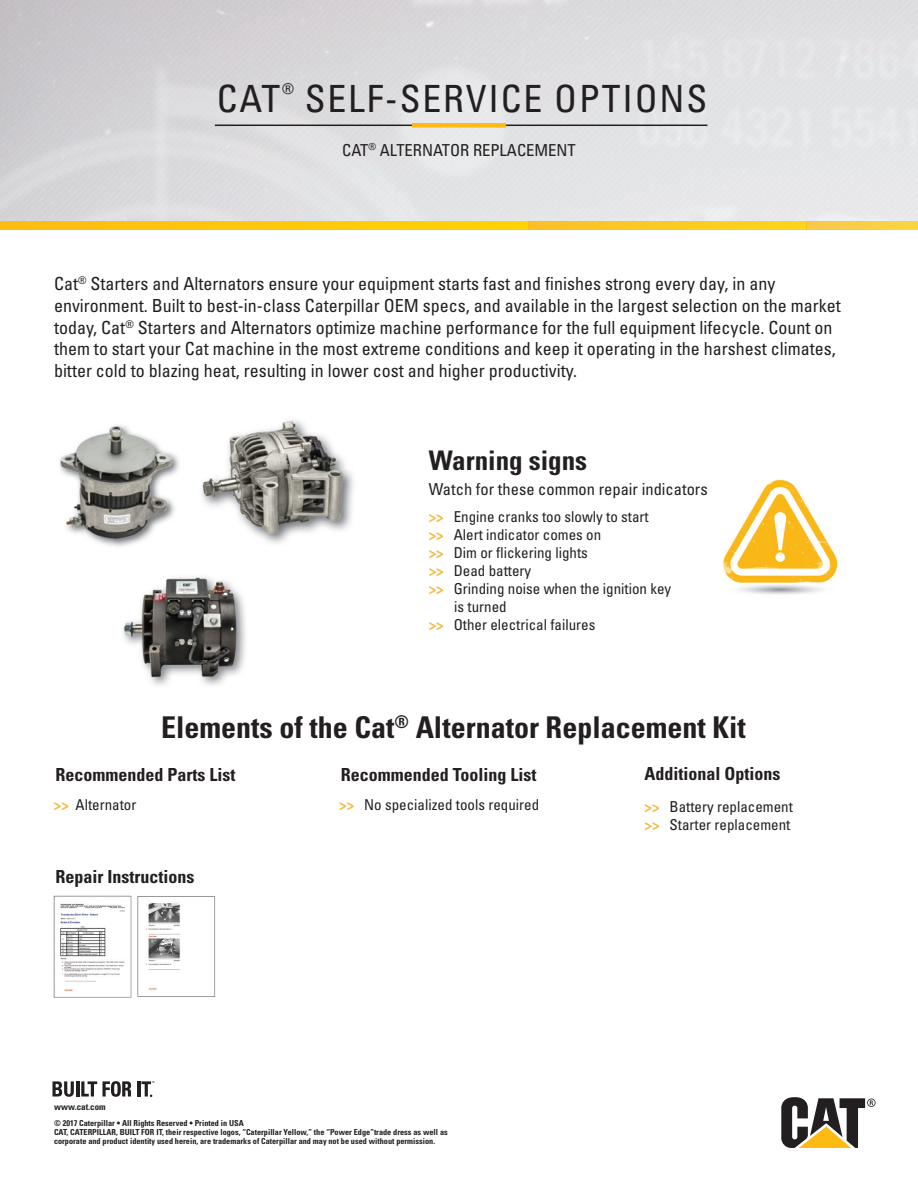
<style>
.page{position:relative;width:918px;height:1188px;background:#fff}
.page>*{position:absolute;margin:0;border:0;box-sizing:border-box;transform-origin:0 0}
.t1{font:condensed 37.5px "Univers";letter-spacing:.05em;color:#231f20}
.t2{font:700 condensed 30px "Univers LT Std";color:#231f20}
.t3{font:700 condensed 27px "Univers LT Std";color:#231f20}
.t4{font:condensed 18px/21.6px "Univers";color:#231f20}
.t5{font:700 condensed 18px "Univers LT Std";color:#231f20}
.t6{font:condensed 16.5px "Univers";color:#231f20}
.t7{font:condensed 15px "Univers";color:#231f20}
.t8{font:condensed 14.85px "Univers";color:#231f20}
.t9{font:700 condensed 9px "Univers LT Std";color:#231f20}
.t10{font:700 condensed 8.25px/9px "Univers LT Std";color:#231f20}
.s1{font-family:"Univers LT Std";font-weight:700;color:#f9b833}
</style>
<div class="page">
<div style="left:0;top:221px;width:528px;height:9px;background:#fec80c"></div>
<div style="left:528px;top:221px;width:278px;height:9px;background:#fbca23"></div>
<div style="left:806px;top:221px;width:112px;height:9px;background:#f9cf46"></div>
<svg style="left:781px;top:1097px;width:95px;height:51px"></svg>
<svg style="left:52px;top:1081px;width:22px;height:16px"></svg>
<hr style="left:76px;top:1081px;width:3px;height:16px;background:#231f20">
<svg style="left:81px;top:1081px;width:50px;height:16px"></svg>
<hr style="left:137px;top:1081px;width:3px;height:16px;background:#231f20">
<svg style="left:141px;top:1081px;width:13px;height:16px"></svg>
<img style="left:54px;top:896px;width:161px;height:101px">
<img style="left:723px;top:479px;width:115px;height:116px">
<hr style="left:215px;top:125px;width:492px;height:1px;background:#231f20">
<div style="left:412px;top:123px;width:94px;height:5px;background:#fcba13"></div>
<img style="left:59px;top:420px;width:295px;height:266px">
<p class="t1" style="left:217px;top:75px;width:65px">CAT</p>
<p class="t8" style="left:282px;top:80px;width:13px">®</p>
<p class="t1" style="left:305px;top:75px;width:404px">SELF-SERVICE OPTIONS</p>
<p class="t6" style="left:342px;top:140px;width:235px">CAT<sup>®</sup> ALTERNATOR REPLACEMENT</p>
<p class="t4" style="left:54px;top:273px;width:723px">Cat<sup>®</sup> Starters and Alternators ensure your equipment starts fast and finishes strong every day, in any</p>
<p class="t4" style="left:54px;top:295px;width:788px">environment. Built to best-in-class Caterpillar OEM specs, and available in the largest selection on the market today, Cat<sup>®</sup> Starters and Alternators optimize machine performance for the full equipment lifecycle. Count on them to start your Cat machine in the most extreme conditions and keep it operating in the harshest climates, bitter cold to blazing heat, resulting in lower cost and higher productivity.</p>
<p class="t3" style="left:429px;top:444px;width:160px">Warning signs</p>
<p class="t6" style="left:429px;top:479px;width:281px">Watch for these common repair indicators</p>
<p class="t7" style="left:429px;top:508px;width:221px"><span class="s1">&gt;&gt;</span> Engine cranks too slowly to start</p>
<p class="t7" style="left:429px;top:526px;width:174px"><span class="s1">&gt;&gt;</span> Alert indicator comes on</p>
<p class="t7" style="left:429px;top:544px;width:161px"><span class="s1">&gt;&gt;</span> Dim or flickering lights</p>
<p class="t7" style="left:429px;top:562px;width:104px"><span class="s1">&gt;&gt;</span> Dead battery</p>
<p class="t7" style="left:429px;top:580px;width:244px"><span class="s1">&gt;&gt;</span> Grinding noise when the ignition key</p>
<p class="t7" style="left:454px;top:598px;width:54px">is turned</p>
<p class="t7" style="left:429px;top:616px;width:168px"><span class="s1">&gt;&gt;</span> Other electrical failures</p>
<p class="t2" style="left:161px;top:709px;width:586px">Elements of the Cat<sup>®</sup> Alternator Replacement Kit</p>
<p class="t5" style="left:55px;top:764px;width:181px">Recommended Parts List</p>
<p class="t5" style="left:341px;top:764px;width:197px">Recommended Tooling List</p>
<p class="t5" style="left:645px;top:763px;width:138px">Additional Options</p>
<p class="t7" style="left:54px;top:795px;width:84px"><span class="s1">&gt;&gt;</span> Alternator</p>
<p class="t7" style="left:339px;top:795px;width:201px"><span class="s1">&gt;&gt;</span> No specialized tools required</p>
<p class="t5" style="left:55px;top:866px;width:140px">Repair Instructions</p>
<p class="t9" style="left:54px;top:1101px;width:53px">www.cat.com</p>
<p class="t10" style="left:54px;top:1119px;width:395px">© 2017 Caterpillar • All Rights Reserved • Printed in USA<br>CAT, CATERPILLAR, BUILT FOR IT, their respective logos, “Caterpillar Yellow,” the “Power Edge”trade dress as well as corporate and product identity used herein, are trademarks of Caterpillar and may not be used without permission.</p>
<p class="t7" style="left:645px;top:797px;width:150px"><span class="s1">&gt;&gt;</span> Battery replacement</p>
<p class="t7" style="left:645px;top:815px;width:147px"><span class="s1">&gt;&gt;</span> Starter replacement</p>
</div>
